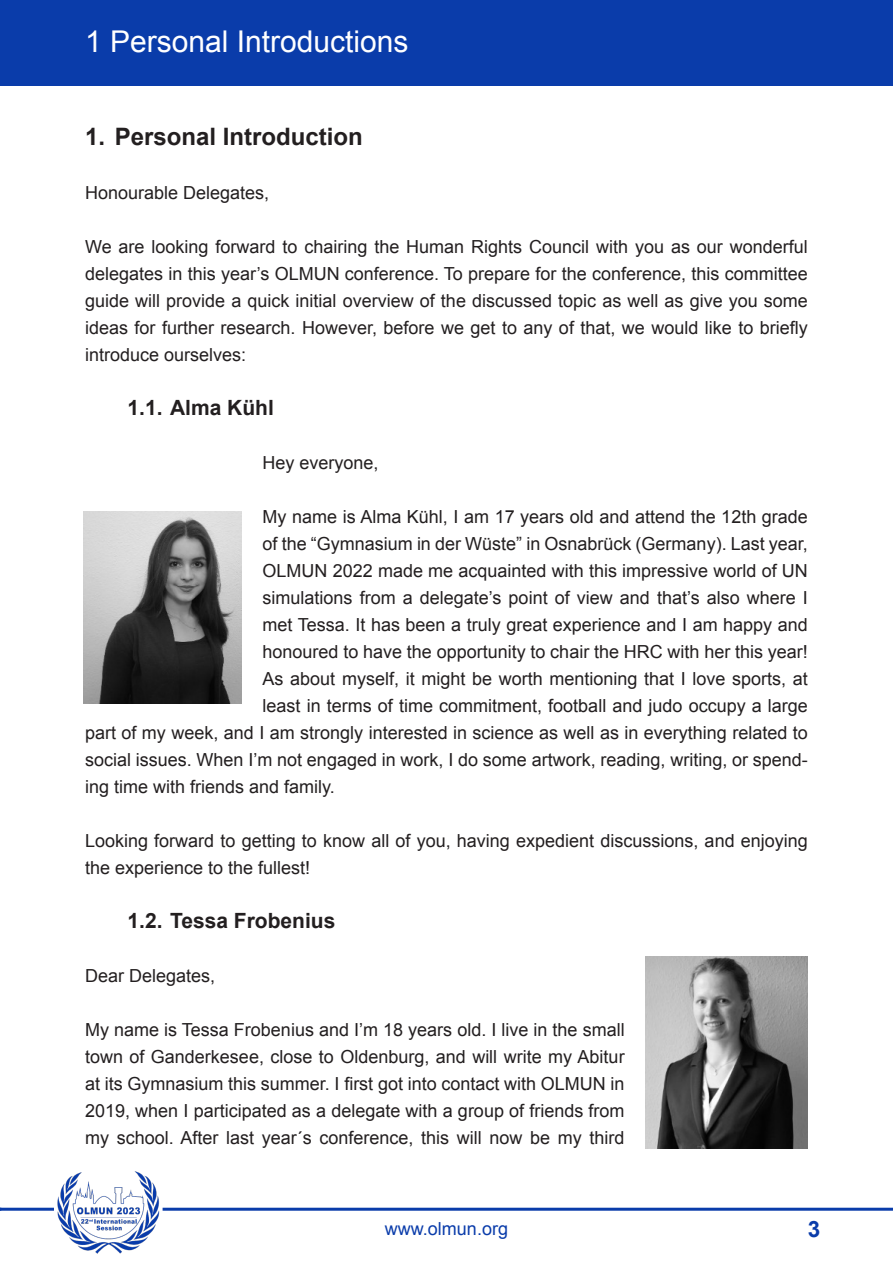
<style>
.page{position:relative;width:893px;height:1263px;background:#fff}
.page>*{position:absolute;margin:0;border:0;box-sizing:border-box;transform-origin:0 0}
.t1{font:30px "Arial";color:#fff}
.t2{font:700 24px "Arial";color:#231f20}
.t3{font:700 22.5px "Arial";color:#0a3caa}
.t4{font:700 21px "Arial";color:#231f20}
.Body{font:18px/27px "Arial";color:#231f20;text-align:justify}
.t5{font:18px "Arial";color:#0a3caa}
</style>
<div class="page">
<hr style="left:0;top:1208px;width:54px;height:3px;background:#0a3caa">
<hr style="left:163px;top:1208px;width:730px;height:3px;background:#0a3caa">
<div style="left:0;top:0;width:893px;height:85px;background:#0a3caa"></div>
<img style="left:84px;top:512px;width:157px;height:191px">
<img style="left:646px;top:957px;width:162px;height:191px">
<img style="left:57px;top:1171px;width:103px;height:83px">
<p class="t1" style="left:85px;top:21px;width:325px">1 Personal Introductions</p>
<p class="t2" style="left:85px;top:121px;width:279px">1. Personal Introduction</p>
<p class="Body" style="left:85px;top:179px;width:186px">Honourable Delegates,</p>
<p class="Body" style="left:85px;top:233px;width:724px">We are looking forward to chairing the Human Rights Council with you as our wonderful delegates in this year’s OLMUN conference. To prepare for the conference, this committee guide will provide a quick initial overview of the discussed topic as well as give you some ideas for further research. However, before we get to any of that, we would like to briefly introduce ourselves:</p>
<p class="t4" style="left:128px;top:394px;width:148px">1.1. Alma Kühl</p>
<p class="Body" style="left:263px;top:449px;width:118px">Hey everyone,</p>
<p class="Body" style="left:263px;top:503px;width:547px">My name is Alma Kühl, I am 17 years old and attend the 12th grade</p>
<p class="Body" style="left:263px;top:530px;width:547px">of the “Gymnasium in der Wüste” in Osnabrück (Germany). Last year,</p>
<p class="Body" style="left:263px;top:557px;width:547px">OLMUN 2022 made me acquainted with this impressive world of UN</p>
<p class="Body" style="left:263px;top:584px;width:547px">simulations from a delegate’s point of view and that’s also where I</p>
<p class="Body" style="left:263px;top:611px;width:547px">met Tessa. It has been a truly great experience and I am happy and</p>
<p class="Body" style="left:263px;top:638px;width:547px">honoured to have the opportunity to chair the HRC with her this year!</p>
<p class="Body" style="left:263px;top:665px;width:547px">As about myself, it might be worth mentioning that I love sports, at</p>
<p class="Body" style="left:263px;top:692px;width:547px">least in terms of time commitment, football and judo occupy a large</p>
<p class="Body" style="left:85px;top:719px;width:724px">part of my week, and I am strongly interested in science as well as in everything related to</p>
<p class="Body" style="left:85px;top:746px;width:724px">social issues. When I’m not engaged in work, I do some artwork, reading, writing, or spend-</p>
<p class="Body" style="left:85px;top:773px;width:251px">ing time with friends and family.</p>
<p class="Body" style="left:85px;top:827px;width:724px">Looking forward to getting to know all of you, having expedient discussions, and enjoying the experience to the fullest!</p>
<p class="t4" style="left:128px;top:907px;width:209px">1.2. Tessa Frobenius</p>
<p class="Body" style="left:85px;top:962px;width:132px">Dear Delegates,</p>
<p class="Body" style="left:85px;top:1016px;width:541px">My name is Tessa Frobenius and I’m 18 years old. I live in the small town of Ganderkesee, close to Oldenburg, and will write my Abitur at its Gymnasium this summer. I first got into contact with OLMUN in 2019, when I participated as a delegate with a group of friends from my school. After last year´s conference, this will now be my third</p>
<p class="t5" style="left:385px;top:1216px;width:125px">www.olmun.org</p>
<p class="t3" style="left:808px;top:1214px;width:14px">3</p>
</div>
